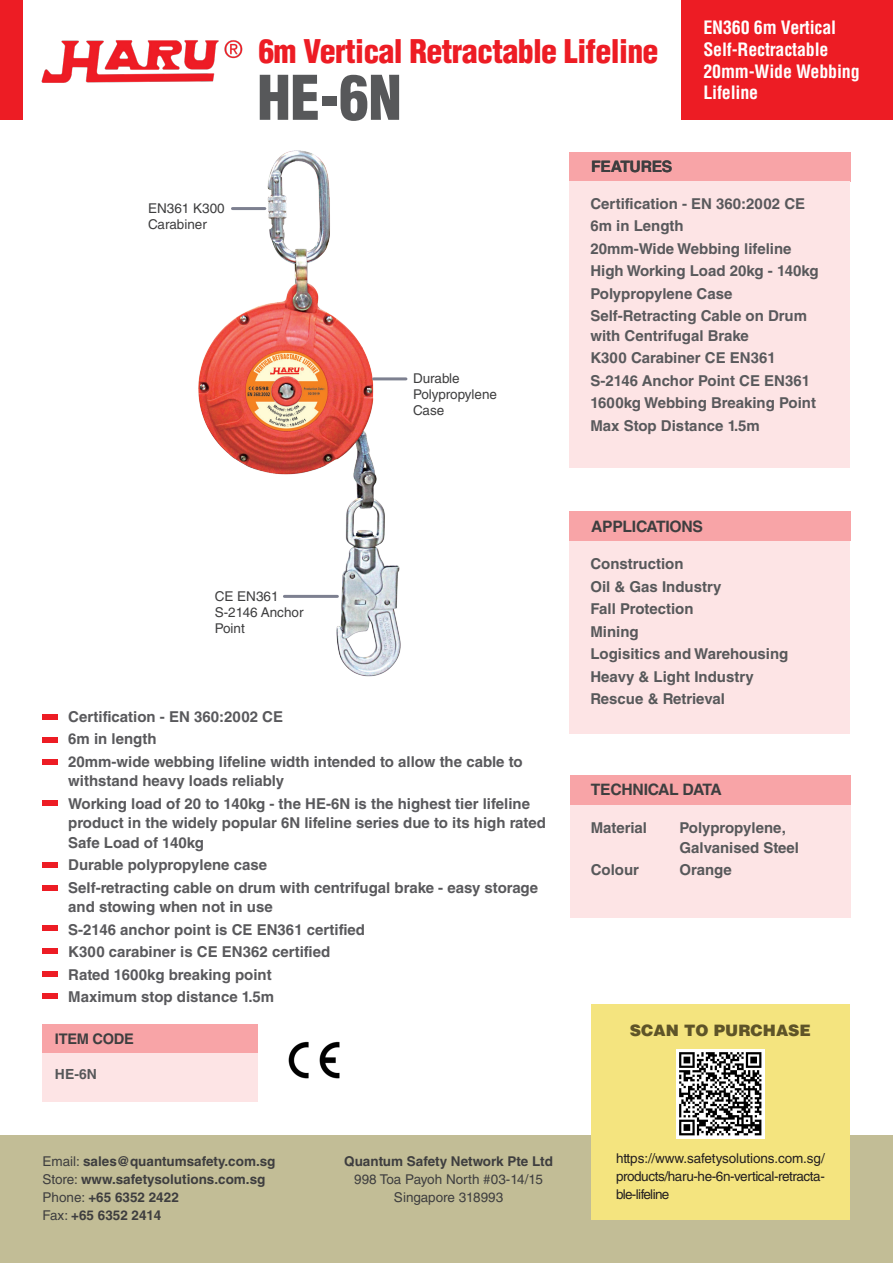
<style>
.page{position:relative;width:893px;height:1263px;background:#fff}
.page>*{position:absolute;margin:0;border:0;box-sizing:border-box;transform-origin:0 0}
.t1{font:900 condensed 60px "Helvetica LT Std";color:#57585a}
.t2{font:900 condensed 31.8px "Helvetica LT Std";letter-spacing:-.02em;color:#ed1c24}
.t3{font:700 condensed 18px/21.6px "Helvetica LT Std";letter-spacing:-.01em;color:#fff}
.t4{font:700 15.75px "Helvetica LT Std";letter-spacing:-.02em;color:#3e3e3f}
.t5{font:900 15.75px "Helvetica LT Std";color:#5e5428}
.t6{font:700 15px/19.5px "Helvetica LT Std";color:#59595c}
.t7{font:700 15px/19.5px "Helvetica LT Std";color:#57585a}
.t8{font:700 14.7px "Helvetica LT Std";letter-spacing:-.02em;color:#3e3e3f}
.t9{font:700 13.95px "Helvetica LT Std";color:#57585a}
.t10{font:700 13.5px "Helvetica LT Std";color:#3e3e3f}
.t11{font:13.5px/16.2px "Helvetica LT Std";color:#3e3e3f}
.t12{font:13.5px/18px "Helvetica LT Std";letter-spacing:-.03em;color:#231f20;text-align:justify}
.s1{font-weight:400}
</style>
<div class="page">
<div style="left:0;top:1135px;width:893px;height:128px;background:#c2bd96"></div>
<div style="left:0;top:0;width:22px;height:119px;background:#ed1c24"></div>
<div style="left:681px;top:0;width:212px;height:120px;background:#ed1c24"></div>
<img style="left:41px;top:40px;width:202px;height:43px">
<img style="left:198px;top:150px;width:210px;height:527px">
<hr style="left:232px;top:207px;width:33px;height:3px;background:#7d8090">
<hr style="left:374px;top:377px;width:32px;height:3px;background:#7d8090">
<hr style="left:284px;top:595px;width:53px;height:3px;background:#7d8090">
<div style="left:569px;top:152px;width:282px;height:30px;background:#f8a4a7"></div>
<div style="left:569px;top:182px;width:281px;height:286px;background:#fde4e5"></div>
<div style="left:43px;top:1053px;width:215px;height:48px;background:#fde4e5"></div>
<div style="left:43px;top:1025px;width:215px;height:28px;background:#f8a4a7"></div>
<div style="left:569px;top:541px;width:281px;height:193px;background:#fde4e5"></div>
<div style="left:569px;top:512px;width:282px;height:29px;background:#f8a4a7"></div>
<div style="left:591px;top:1005px;width:259px;height:215px;background:#f4e47f"></div>
<img style="left:676px;top:1050px;width:89px;height:88px">
<img style="left:288px;top:1041px;width:52px;height:38px">
<div style="left:43px;top:714px;width:15px;height:6px;background:#ed1c24"></div>
<div style="left:43px;top:737px;width:15px;height:5px;background:#ed1c24"></div>
<div style="left:43px;top:800px;width:15px;height:6px;background:#ed1c24"></div>
<div style="left:43px;top:760px;width:15px;height:5px;background:#ed1c24"></div>
<div style="left:43px;top:948px;width:15px;height:6px;background:#ed1c24"></div>
<div style="left:43px;top:993px;width:15px;height:6px;background:#ed1c24"></div>
<div style="left:43px;top:926px;width:15px;height:5px;background:#ed1c24"></div>
<div style="left:43px;top:971px;width:15px;height:5px;background:#ed1c24"></div>
<div style="left:43px;top:862px;width:15px;height:5px;background:#ed1c24"></div>
<div style="left:43px;top:885px;width:15px;height:5px;background:#ed1c24"></div>
<div style="left:570px;top:775px;width:281px;height:30px;background:#f8a4a7"></div>
<div style="left:570px;top:805px;width:280px;height:112px;background:#fde4e5"></div>
<p class="t11" style="left:148px;top:200px;width:78px">EN361 K300<br>Carabiner</p>
<p class="t2" style="left:258px;top:31px;width:402px">6m Vertical Retractable Lifeline</p>
<p class="t1" style="left:257px;top:60px;width:146px">HE-6N</p>
<p class="t4" style="left:591px;top:157px;width:83px">FEATURES</p>
<p class="t3" style="left:703px;top:17px;width:134px">EN360 6m Vertical</p>
<p class="t3" style="left:703px;top:38px;width:158px">Self-Rectractable<br>20mm-Wide Webbing<br>Lifeline</p>
<p class="t11" style="left:413px;top:370px;width:85px">Durable<br>Polypropylene<br>Case</p>
<p class="t6" style="left:590px;top:193px;width:216px">Certification - EN 360:2002 CE</p>
<p class="t6" style="left:590px;top:216px;width:95px">6m in Length</p>
<p class="t6" style="left:590px;top:238px;width:203px">20mm-Wide Webbing lifeline</p>
<p class="t6" style="left:590px;top:261px;width:230px">High Working Load 20kg - 140kg</p>
<p class="t6" style="left:590px;top:283px;width:144px">Polypropylene Case</p>
<p class="t6" style="left:590px;top:306px;width:218px">Self-Retracting Cable on Drum with Centrifugal Brake</p>
<p class="t6" style="left:590px;top:348px;width:187px">K300 Carabiner CE EN361</p>
<p class="t6" style="left:590px;top:370px;width:221px">S-2146 Anchor Point CE EN361</p>
<p class="t6" style="left:590px;top:393px;width:227px">1600kg Webbing Breaking Point</p>
<p class="t6" style="left:590px;top:415px;width:171px">Max Stop Distance 1.5m</p>
<p class="t11" style="left:215px;top:588px;width:65px">CE EN361</p>
<p class="t11" style="left:215px;top:604px;width:90px">S-2146 Anchor<br>Point</p>
<p class="t6" style="left:68px;top:706px;width:216px">Certification - EN 360:2002 CE</p>
<p class="t6" style="left:68px;top:729px;width:90px">6m in length</p>
<p class="t6" style="left:68px;top:751px;width:456px">20mm-wide webbing lifeline width intended to allow the cable to withstand heavy loads reliably</p>
<p class="t6" style="left:68px;top:793px;width:479px">Working load of 20 to 140kg - the HE-6N is the highest tier lifeline product in the widely popular 6N lifeline series due to its high rated<br>Safe Load of 140kg</p>
<p class="t6" style="left:68px;top:855px;width:200px">Durable polypropylene case</p>
<p class="t6" style="left:68px;top:877px;width:471px">Self-retracting cable on drum with centrifugal brake - easy storage</p>
<p class="t6" style="left:68px;top:897px;width:206px">and stowing when not in use</p>
<p class="t6" style="left:68px;top:919px;width:298px">S-2146 anchor point is CE EN361 certified</p>
<p class="t6" style="left:68px;top:942px;width:264px">K300 carabiner is CE EN362 certified</p>
<p class="t6" style="left:68px;top:964px;width:205px">Rated 1600kg breaking point</p>
<p class="t6" style="left:68px;top:987px;width:207px">Maximum stop distance 1.5m</p>
<p class="t8" style="left:55px;top:1030px;width:81px">ITEM CODE</p>
<p class="t9" style="left:55px;top:1066px;width:43px">HE-6N</p>
<p class="t10" style="left:43px;top:1153px;width:234px"><span class="s1">Email:</span> sales@quantumsafety.com.sg</p>
<p class="t10" style="left:43px;top:1171px;width:224px"><span class="s1">Store:</span> www.safetysolutions.com.sg</p>
<p class="t10" style="left:43px;top:1189px;width:138px"><span class="s1">Phone:</span> +65 6352 2422</p>
<p class="t10" style="left:43px;top:1207px;width:120px"><span class="s1">Fax:</span> +65 6352 2414</p>
<p class="t10" style="left:344px;top:1153px;width:210px">Quantum Safety Network Pte Ltd</p>
<p class="t11" style="left:354px;top:1171px;width:190px">998 Toa Payoh North #03-14/15</p>
<p class="t11" style="left:394px;top:1189px;width:111px">Singapore 318993</p>
<p class="t4" style="left:591px;top:516px;width:113px">APPLICATIONS</p>
<p class="t7" style="left:590px;top:554px;width:95px">Construction</p>
<p class="t7" style="left:590px;top:576px;width:133px">Oil &amp; Gas Industry</p>
<p class="t7" style="left:590px;top:599px;width:105px">Fall Protection</p>
<p class="t7" style="left:590px;top:621px;width:50px">Mining</p>
<p class="t7" style="left:590px;top:644px;width:199px">Logisitics and Warehousing</p>
<p class="t7" style="left:590px;top:666px;width:165px">Heavy &amp; Light Industry</p>
<p class="t7" style="left:590px;top:689px;width:136px">Rescue &amp; Retrieval</p>
<p class="t4" style="left:591px;top:780px;width:132px">TECHNICAL DATA</p>
<p class="t7" style="left:591px;top:818px;width:58px">Material</p>
<p class="t7" style="left:591px;top:860px;width:50px">Colour</p>
<p class="t7" style="left:679px;top:818px;width:121px">Polypropylene,<br>Galvanised Steel</p>
<p class="t7" style="left:679px;top:860px;width:54px">Orange</p>
<p class="t5" style="left:630px;top:1020px;width:183px">SCAN TO PURCHASE</p>
<p class="t12" style="left:616px;top:1149px;width:210px">https://www.safetysolutions.com.sg/ products/haru-he-6n-vertical-retracta&shy;ble-lifeline</p>
</div>
